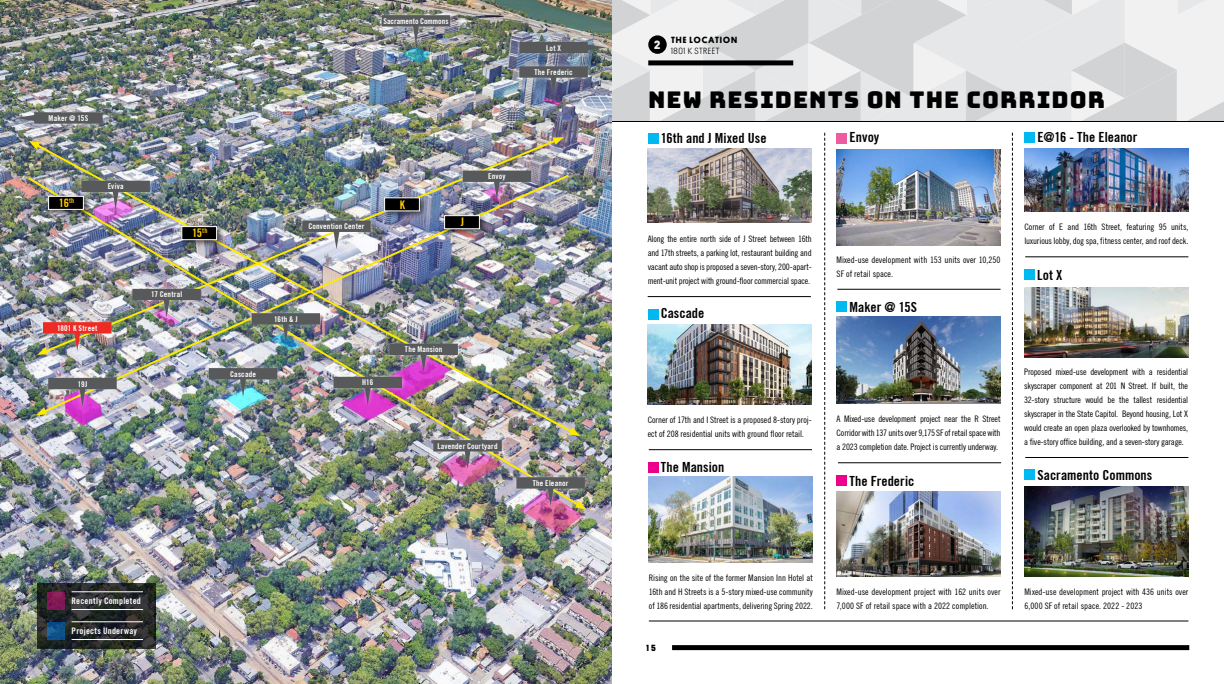
<style>
.page{position:relative;width:1224px;height:684px;background:#fff}
.page>*{position:absolute;margin:0;border:0;box-sizing:border-box;transform-origin:0 0}
.t1{font:23px "Bungee";letter-spacing:.045em;color:#000}
.t2{font:700 condensed 14px "Trade Gothic No.20";color:#000}
.t3{font:700 12px "Platform";color:#f1f1f2}
.t4{font:700 condensed 11.8px "Trade Gothic No.20";color:#ffcd03}
.t5{font:condensed 9px/14px "Trade Gothic No.18";letter-spacing:-.01em;color:#000}
.t6{font:700 condensed 9px "Trade Gothic No.20";letter-spacing:.025em;color:#fff}
.t7{font:700 9px "Platform";letter-spacing:.115em;color:#000}
.t8{font:300 9px "Platform";letter-spacing:.06em;color:#000}
.t9{font:700 condensed 8px "Trade Gothic No.20";letter-spacing:.02em;color:#fff}
.t10{font:700 condensed 8px "Trade Gothic No.20";color:#fff}
</style>
<div class="page">
<svg style="left:612px;top:0;width:612px;height:121px"></svg>
<hr style="left:612px;top:121px;width:612px;height:1px;background:#000">
<div style="left:672px;top:645px;width:517px;height:5px;background:#000"></div>
<div style="left:648px;top:60px;width:145px;height:5px;background:#000"></div>
<div style="left:648px;top:35px;width:19px;height:19px;background:#000;border-radius:50%"></div>
<img style="left:0;top:0;width:612px;height:684px">
<svg style="left:553px;top:137px;width:11px;height:4px"></svg>
<img style="left:32px;top:141px;width:545px;height:35px">
<svg style="left:29px;top:141px;width:11px;height:8px"></svg>
<img style="left:648px;top:149px;width:164px;height:74px">
<hr style="left:648px;top:296px;width:163px;height:1px;background:#000">
<hr style="left:649px;top:449px;width:163px;height:1px;background:#000">
<img style="left:837px;top:149px;width:164px;height:97px">
<img style="left:1024px;top:487px;width:164px;height:90px">
<img style="left:649px;top:477px;width:164px;height:86px">
<hr style="left:837px;top:289px;width:164px;height:1px;background:#000">
<hr style="left:1025px;top:257px;width:163px;height:1px;background:#000">
<svg style="left:1012px;top:133px;width:1px;height:476px"></svg>
<hr style="left:838px;top:463px;width:163px;height:1px;background:#000">
<img style="left:1024px;top:149px;width:164px;height:62px">
<img style="left:1024px;top:288px;width:164px;height:69px">
<img style="left:648px;top:324px;width:164px;height:81px">
<hr style="left:1025px;top:457px;width:163px;height:1px;background:#000">
<svg style="left:824px;top:133px;width:1px;height:476px"></svg>
<img style="left:26px;top:176px;width:557px;height:333px">
<div style="left:247px;top:308px;width:78px;height:37px;background:#fff;opacity:.5"></div>
<img style="left:252px;top:313px;width:68px;height:37px">
<div style="left:45px;top:192px;width:47px;height:25px;background:#000;opacity:.65"></div>
<div style="left:48px;top:196px;width:36px;height:14px;background:#000;border:1px solid #fff"></div>
<img style="left:837px;top:317px;width:164px;height:86px">
<img style="left:837px;top:492px;width:164px;height:84px">
<div style="left:441px;top:212px;width:47px;height:25px;background:#000;opacity:.65"></div>
<div style="left:444px;top:215px;width:36px;height:14px;background:#000;border:1px solid #fff"></div>
<div style="left:381px;top:194px;width:47px;height:25px;background:#000;opacity:.65"></div>
<div style="left:384px;top:197px;width:36px;height:14px;background:#000;border:1px solid #fff"></div>
<div style="left:329px;top:372px;width:78px;height:37px;background:#fff;opacity:.5"></div>
<img style="left:334px;top:344px;width:124px;height:61px">
<div style="left:204px;top:363px;width:78px;height:37px;background:#fff;opacity:.5"></div>
<img style="left:209px;top:368px;width:68px;height:42px">
<div style="left:512px;top:472px;width:78px;height:37px;background:#fff;opacity:.5"></div>
<img style="left:516px;top:477px;width:70px;height:58px">
<div style="left:429px;top:435px;width:78px;height:37px;background:#fff;opacity:.5"></div>
<img style="left:433px;top:440px;width:69px;height:47px">
<div style="left:77px;top:176px;width:78px;height:37px;background:#fff;opacity:.5"></div>
<img style="left:81px;top:181px;width:69px;height:42px">
<div style="left:515px;top:62px;width:78px;height:37px;background:#fff;opacity:.5"></div>
<img style="left:519px;top:66px;width:69px;height:41px">
<div style="left:515px;top:37px;width:78px;height:21px;background:#fff;opacity:.5"></div>
<svg style="left:519px;top:42px;width:87px;height:11px"></svg>
<div style="left:458px;top:166px;width:78px;height:37px;background:#fff;opacity:.5"></div>
<img style="left:463px;top:171px;width:68px;height:31px">
<div style="left:29px;top:108px;width:78px;height:21px;background:#fff;opacity:.5"></div>
<svg style="left:16px;top:112px;width:87px;height:12px"></svg>
<div style="left:377px;top:10px;width:78px;height:37px;background:#fff;opacity:.5"></div>
<img style="left:382px;top:15px;width:68px;height:48px">
<svg style="left:37px;top:583px;width:118px;height:66px"></svg>
<svg style="left:47px;top:592px;width:18px;height:18px"></svg>
<hr style="left:72px;top:592px;width:71px;height:1px;background:#fff">
<hr style="left:72px;top:609px;width:71px;height:1px;background:#fff">
<svg style="left:47px;top:622px;width:18px;height:18px"></svg>
<hr style="left:72px;top:622px;width:71px;height:1px;background:#fff">
<hr style="left:72px;top:639px;width:71px;height:1px;background:#fff">
<svg style="left:155px;top:592px;width:1px;height:48px"></svg>
<div style="left:648px;top:133px;width:10px;height:11px;background:#00b9f1"></div>
<div style="left:648px;top:309px;width:10px;height:11px;background:#00b9f1"></div>
<div style="left:648px;top:462px;width:10px;height:11px;background:#ec008c"></div>
<div style="left:837px;top:133px;width:10px;height:11px;background:#ef5ba1"></div>
<div style="left:1024px;top:132px;width:11px;height:11px;background:#00b9f1"></div>
<div style="left:837px;top:301px;width:10px;height:11px;background:#00b9f1"></div>
<div style="left:837px;top:475px;width:10px;height:11px;background:#ec008c"></div>
<div style="left:1024px;top:269px;width:11px;height:11px;background:#00b9f1"></div>
<div style="left:1024px;top:469px;width:11px;height:11px;background:#00b9f1"></div>
<hr style="left:649px;top:621px;width:539px;height:1px;background:#000">
<p class="t9" style="left:49px;top:113px;width:41px">Maker @ 15S</p>
<h3 class="t4" style="left:59px;top:196px;width:17px">16<sup>th</sup></h3>
<p class="t9" style="left:108px;top:181px;width:17px">Eviva</p>
<p class="t9" style="left:57px;top:323px;width:42px">1801 K Street</p>
<p class="t9" style="left:78px;top:379px;width:11px">19J</p>
<p class="t10" style="left:383px;top:16px;width:67px">Sacramento Commons</p>
<p class="t9" style="left:546px;top:43px;width:16px">Lot X</p>
<p class="t9" style="left:534px;top:67px;width:40px">The Frederic</p>
<h3 class="t4" style="left:192px;top:226px;width:17px">15<sup>th</sup></h3>
<p class="t9" style="left:151px;top:290px;width:33px">17 Central</p>
<p class="t9" style="left:308px;top:221px;width:58px">Convention Center</p>
<p class="t9" style="left:274px;top:314px;width:25px">16th &amp; J</p>
<p class="t9" style="left:230px;top:369px;width:27px">Cascade</p>
<p class="t9" style="left:362px;top:378px;width:13px">H16</p>
<h3 class="t4" style="left:400px;top:197px;width:7px">K</h3>
<h3 class="t4" style="left:461px;top:215px;width:5px">J</h3>
<p class="t9" style="left:488px;top:172px;width:19px">Envoy</p>
<p class="t9" style="left:405px;top:344px;width:39px">The Mansion</p>
<p class="t9" style="left:437px;top:441px;width:62px">Lavender Courtyard</p>
<p class="t9" style="left:533px;top:478px;width:37px">The Eleanor</p>
<p class="t6" style="left:72px;top:595px;width:71px">Recently Completed</p>
<p class="t6" style="left:72px;top:625px;width:67px">Projects Underway</p>
<h3 class="t3" style="left:654px;top:36px;width:8px">2</h3>
<p class="t7" style="left:671px;top:33px;width:68px">THE LOCATION</p>
<p class="t8" style="left:671px;top:44px;width:50px">1801 K STREET</p>
<h1 class="t1" style="left:648px;top:87px;width:458px">NEW RESIDENTS ON THE CORRIDOR</h1>
<h2 class="t2" style="left:661px;top:129px;width:107px">16th and J Mixed Use</h2>
<h2 class="t2" style="left:850px;top:129px;width:31px">Envoy</h2>
<h2 class="t2" style="left:1037px;top:128px;width:102px">E@16 - The Eleanor</h2>
<p class="t5" style="left:648px;top:231px;width:166px;text-align:justify">Along the entire north side of J Street between 16th and 17th streets, a parking lot, restaurant building and vacant auto shop is proposed a seven-story, 200-apart&shy;ment-unit project with ground-floor commercial space.</p>
<h2 class="t2" style="left:661px;top:305px;width:45px">Cascade</h2>
<p class="t5" style="left:648px;top:413px;width:165px">Corner of 17th and I Street is a proposed 8-story proj&shy;ect of 208 residential units with ground floor retail.</p>
<h2 class="t2" style="left:661px;top:458px;width:65px">The Mansion</h2>
<p class="t5" style="left:837px;top:253px;width:166px">Mixed-use development with 153 units over 10,250<br>SF of retail space.</p>
<h2 class="t2" style="left:850px;top:298px;width:69px">Maker @ 15S</h2>
<p class="t5" style="left:837px;top:412px;width:166px;text-align:justify">A Mixed-use development project near the R Street Corridor with 137 units over 9,175 SF of retail space with a 2023 completion date. Project is currently underway.</p>
<h2 class="t2" style="left:850px;top:472px;width:66px">The Frederic</h2>
<p class="t5" style="left:1024px;top:220px;width:166px">Corner of E and 16th Street, featuring 95 units, luxurious lobby, dog spa, fitness center, and roof deck.</p>
<h2 class="t2" style="left:1037px;top:266px;width:27px">Lot X</h2>
<p class="t5" style="left:1024px;top:365px;width:166px;text-align:justify">Proposed mixed-use development with a residential skyscraper component at 201 N Street. If built, the 32-story structure would be the tallest residential skyscraper in the State Capitol. Beyond housing, Lot X would create an open plaza overlooked by townhomes, a five-story office building, and a seven-story garage.</p>
<h2 class="t2" style="left:1037px;top:466px;width:116px">Sacramento Commons</h2>
<p class="t5" style="left:649px;top:571px;width:166px;text-align:justify">Rising on the site of the former Mansion Inn Hotel at 16th and H Streets is a 5-story mixed-use community of 186 residential apartments, delivering Spring 2022.</p>
<p class="t7" style="left:647px;top:642px;width:11px">15</p>
<p class="t5" style="left:837px;top:585px;width:166px">Mixed-use development project with 162 units over<br>7,000 SF of retail space with a 2022 completion.</p>
<p class="t5" style="left:1024px;top:585px;width:165px">Mixed-use development project with 436 units over<br>6,000 SF of retail space. 2022 - 2023</p>
</div>
